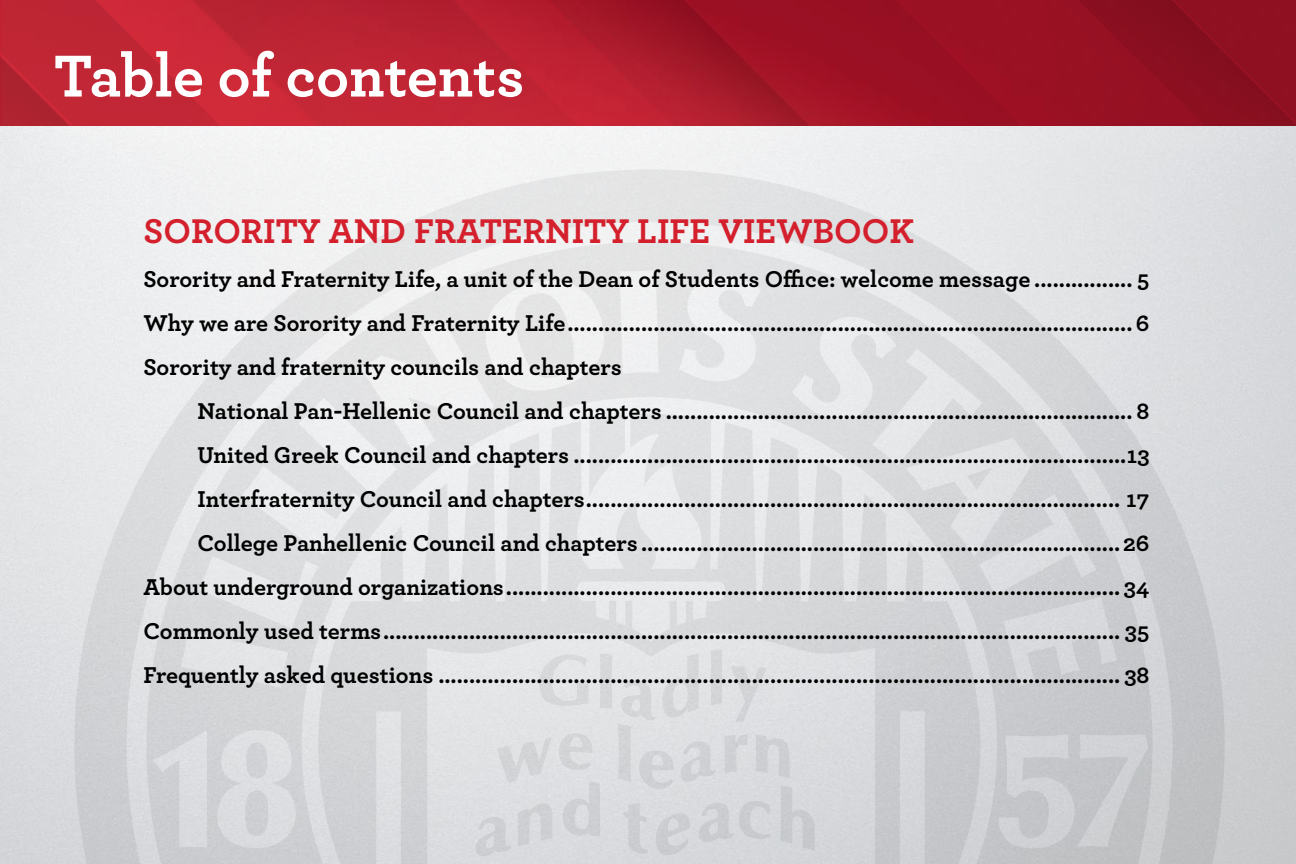
<style>
.page{position:relative;width:1296px;height:864px;background:#fff}
.page>*{position:absolute;margin:0;border:0;box-sizing:border-box;transform-origin:0 0}
.H2_Red_bar_subhead{font:700 62px "Archer";color:#fff}
.t1{font:700 36px "Archer";color:#d4202d}
.t2{font:700 24px/44px "Archer";color:#000;text-align:justify}
</style>
<div class="page">
<img style="left:1px;top:126px;width:1295px;height:738px">
<svg style="left:1px;top:0;width:38px;height:87px;background:#bd2534"></svg>
<svg style="left:39px;top:0;width:358px;height:87px;background:#c12535"></svg>
<svg style="left:397px;top:0;width:339px;height:87px;background:#af1c2d"></svg>
<svg style="left:736px;top:0;width:560px;height:126px;background:#951022"></svg>
<svg style="left:1px;top:87px;width:1016px;height:39px;background:#b82030"></svg>
<img style="left:0;top:0;width:1px;height:288px">
<img style="left:0;top:288px;width:1px;height:288px">
<img style="left:0;top:576px;width:1px;height:288px">
<h2 class="H2_Red_bar_subhead" style="left:54px;top:27px;width:472px">Table of contents</h2>
<p class="t1" style="left:143px;top:203px;width:772px">SORORITY AND FRATERNITY LIFE VIEWBOOK</p>
<p class="t2" style="left:143px;top:256px;width:1008px">Sorority and Fraternity Life, a unit of the Dean of Students Office: welcome message ................ 5</p>
<p class="t2" style="left:143px;top:300px;width:1008px">Why we are Sorority and Fraternity Life............................................................................................6</p>
<p class="t2" style="left:143px;top:344px;width:480px">Sorority and fraternity councils and chapters</p>
<p class="t2" style="left:197px;top:388px;width:954px">National Pan-Hellenic Council and chapters ............................................................................ 8<br>United Greek Council and chapters ..........................................................................................13<br>Interfraternity Council and chapters....................................................................................... 17<br>College Panhellenic Council and chapters ..............................................................................26</p>
<p class="t2" style="left:143px;top:564px;width:1008px">About underground organizations.................................................................................................... 34</p>
<p class="t2" style="left:143px;top:608px;width:1008px">Commonly used terms........................................................................................................................ 35</p>
<p class="t2" style="left:143px;top:652px;width:1008px">Frequently asked questions ............................................................................................................... 38</p>
</div>
